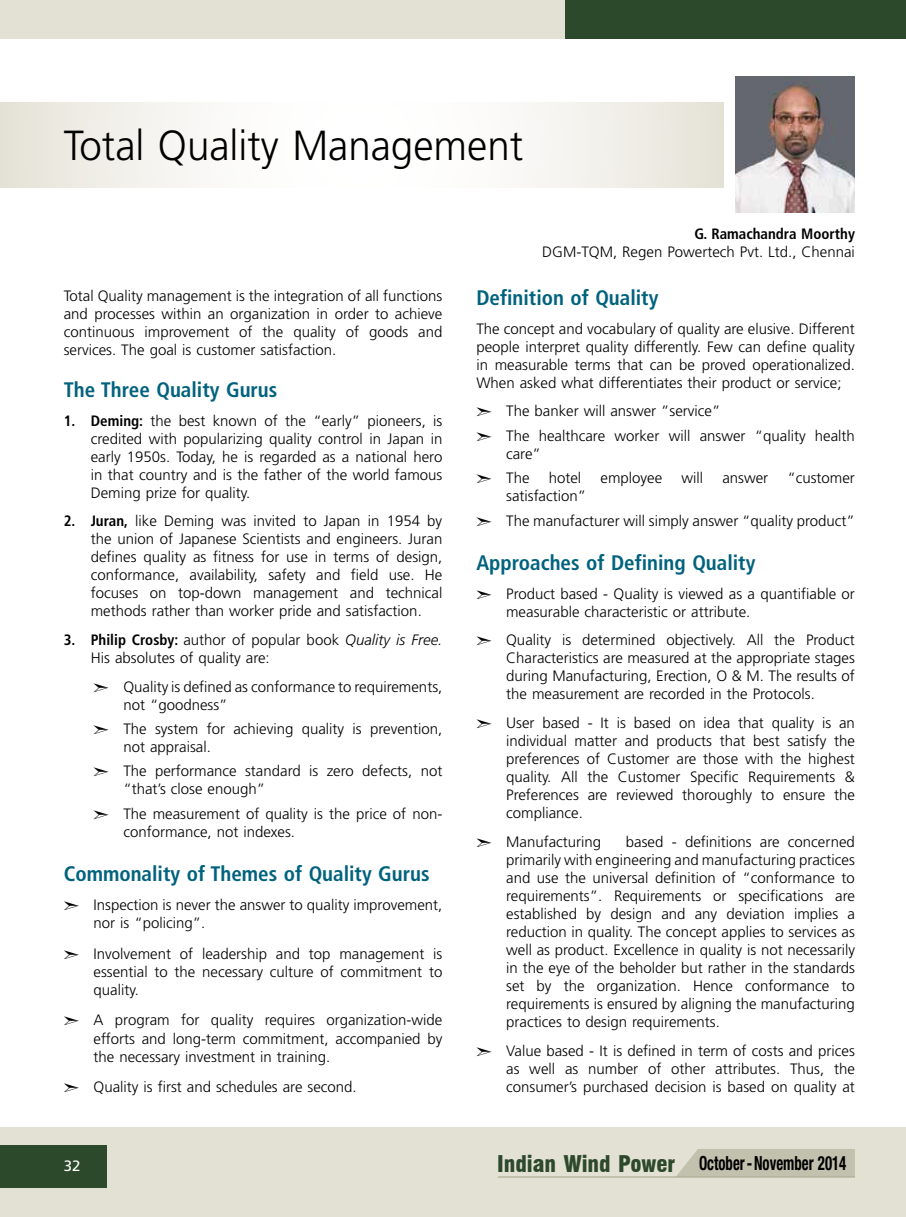
<style>
.page{position:relative;width:906px;height:1217px;background:#fff}
.page>*{position:absolute;margin:0;border:0;box-sizing:border-box;transform-origin:0 0}
.t1{font:300 42px "Frutiger LT Std";color:#000;scale:.96 1}
.t2{font:700 condensed 21px "Frutiger LT Std";color:#00627d}
.t3{font:700 condensed 19.5px "Helvetica Neue LT Pro";color:#000;scale:.76 1}
.t4{font:300 15px/18px "Frutiger LT Std";color:#000;text-align:justify}
.t5{font:700 condensed 15px "Frutiger LT Std";color:#000}
.t6{font:15px "Frutiger LT Std";color:#fff}
.s1{font-weight:700;font-stretch:condensed}
.s2{font-style:italic}
.s3{font-family:"Swiss 721 BT";font-weight:900;font-size:22.5px;color:#2d492c}
</style>
<div class="page">
<div style="left:0;top:0;width:566px;height:38px;background:#e3e0d4"></div>
<div style="left:0;top:1127px;width:906px;height:89px;background:#e3e0d4"></div>
<div style="left:566px;top:0;width:340px;height:38px;background:#2d492c"></div>
<div style="left:0;top:1144px;width:106px;height:43px;background:#2d492c"></div>
<hr style="left:498px;top:1176px;width:357px;height:1px;background:#a2a389">
<div style="left:677px;top:1149px;width:178px;height:27px;background:#c2c1ae"></div>
<svg style="left:0;top:102px;width:723px;height:85px"></svg>
<img style="left:736px;top:77px;width:119px;height:136px">
<h1 class="t1" style="left:64px;top:122px;width:480px">Total Quality Management</h1>
<p class="t5" style="left:694px;top:225px;width:162px">G. Ramachandra Moorthy</p>
<p class="t4" style="left:542px;top:243px;width:314px">DGM-TQM, Regen Powertech Pvt. Ltd., Chennai</p>
<p class="t4" style="left:64px;top:286px;width:380px">Total Quality management is the integration of all functions and processes within an organization in order to achieve continuous improvement of the quality of goods and services. The goal is customer satisfaction.</p>
<h2 class="t2" style="left:64px;top:377px;width:215px">The Three Quality Gurus</h2>
<p class="t4" style="left:91px;top:411px;width:353px;text-indent:-27px"><span class="s1">1. Deming:</span> the best known of the “early” pioneers, is credited with popularizing quality control in Japan in early 1950s. Today, he is regarded as a national hero in that country and is the father of the world famous Deming prize for quality.</p>
<p class="t4" style="left:91px;top:512px;width:353px;text-indent:-27px"><span class="s1">2. Juran,</span> like Deming was invited to Japan in 1954 by the union of Japanese Scientists and engineers. Juran defines quality as fitness for use in terms of design, conformance, availability, safety and field use. He focuses on top-down management and technical methods rather than worker pride and satisfaction.</p>
<p class="t4" style="left:91px;top:631px;width:353px;text-indent:-27px"><span class="s1">3. Philip Crosby:</span> author of popular book <span class="s2">Quality is Free.<br></span>His absolutes of quality are:</p>
<p class="t4" style="left:123px;top:677px;width:320px">Quality is defined as conformance to requirements, not “goodness”</p>
<p class="t4" style="left:123px;top:720px;width:320px">The system for achieving quality is prevention, not appraisal.</p>
<p class="t4" style="left:123px;top:762px;width:320px">The performance standard is zero defects, not “that’s close enough”</p>
<p class="t4" style="left:123px;top:804px;width:320px">The measurement of quality is the price of non&shy;conformance, not indexes.</p>
<h2 class="t2" style="left:64px;top:861px;width:367px">Commonality of Themes of Quality Gurus</h2>
<p class="t4" style="left:94px;top:895px;width:350px">Inspection is never the answer to quality improvement, nor is “policing”.</p>
<p class="t4" style="left:94px;top:944px;width:350px">Involvement of leadership and top management is essential to the necessary culture of commitment to quality.</p>
<p class="t4" style="left:94px;top:1011px;width:350px">A program for quality requires organization-wide efforts and long-term commitment, accompanied by the necessary investment in training.</p>
<p class="t4" style="left:94px;top:1078px;width:265px">Quality is first and schedules are second.</p>
<h2 class="t2" style="left:476px;top:285px;width:183px">Definition of Quality</h2>
<p class="t4" style="left:476px;top:320px;width:380px">The concept and vocabulary of quality are elusive. Different people interpret quality differently. Few can define quality in measurable terms that can be proved operationalized.<br>When asked what differentiates their product or service;</p>
<p class="t4" style="left:506px;top:399px;width:350px;line-height:24.3px">The banker will answer ”service”<br>The healthcare worker will answer “quality health</p>
<p class="t4" style="left:506px;top:441px;width:36px;line-height:24.5px">care”<br>The</p>
<p class="t4" style="left:549px;top:469px;width:34px">hotel</p>
<p class="t4" style="left:600px;top:469px;width:63px">employee</p>
<p class="t4" style="left:681px;top:469px;width:23px">will</p>
<p class="t4" style="left:722px;top:469px;width:47px">answer</p>
<p class="t4" style="left:787px;top:469px;width:69px">“customer</p>
<p class="t4" style="left:506px;top:484px;width:350px;line-height:24.3px">satisfaction”<br>The manufacturer will simply answer “quality product”</p>
<h2 class="t2" style="left:476px;top:550px;width:280px">Approaches of Defining Quality</h2>
<p class="t4" style="left:506px;top:584px;width:350px">Product based - Quality is viewed as a quantifiable or measurable characteristic or attribute.</p>
<p class="t4" style="left:506px;top:631px;width:350px">Quality is determined objectively. All the Product Characteristics are measured at the appropriate stages during Manufacturing, Erection, O &amp; M. The results of the measurement are recorded in the Protocols.</p>
<p class="t4" style="left:506px;top:714px;width:350px">User based - It is based on idea that quality is an individual matter and products that best satisfy the preferences of Customer are those with the highest quality. All the Customer Specific Requirements &amp; Preferences are reviewed thoroughly to ensure the compliance.</p>
<p class="t4" style="left:506px;top:832px;width:97px">Manufacturing</p>
<p class="t4" style="left:506px;top:832px;width:350px;text-indent:120px">based - definitions are concerned primarily with engineering and manufacturing practices and use the universal definition of “conformance to requirements”. Requirements or specifications are established by design and any deviation implies a reduction in quality. The concept applies to services as well as product. Excellence in quality is not necessarily in the eye of the beholder but rather in the standards set by the organization. Hence conformance to requirements is ensured by aligning the manufacturing practices to design requirements.</p>
<p class="t4" style="left:506px;top:1041px;width:350px">Value based - It is defined in term of costs and prices as well as number of other attributes. Thus, the consumer’s purchased decision is based on quality at</p>
<p class="t6" style="left:64px;top:1156px;width:18px">32</p>
<h3 class="t3" style="left:497px;top:1150px;width:461px"><span class="s3">Indian Wind Power</span> October-November 2014</h3>
</div>
